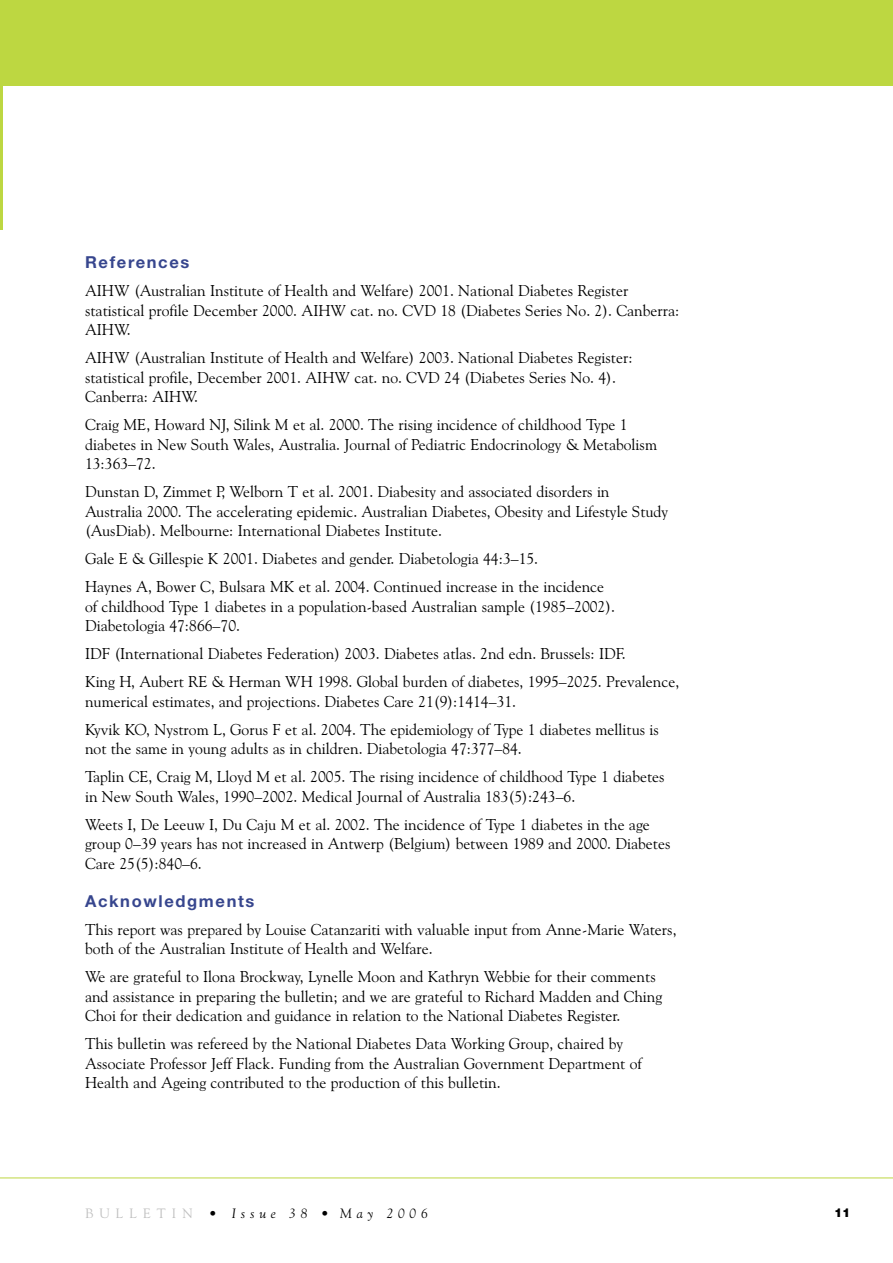
<style>
.page{position:relative;width:893px;height:1263px;background:#fff}
.page>*{position:absolute;margin:0;border:0;box-sizing:border-box;transform-origin:0 0}
.Heading_A{font:700 16.5px "Helvetica Neue LT";letter-spacing:.1em;color:#37468e}
.Text{font:15.75px/19.5px "Goudy Old Style BT";color:#000}
.t1{font:italic 13.5px "Goudy";letter-spacing:.35em;color:#000}
.t2{font:900 12px "Helvetica";color:#000}
.s1{font-style:normal;color:#c0c0c0}
.s2{font-style:normal}
</style>
<div class="page">
<hr style="left:0;top:9px;width:3px;height:221px;background:#bdd741">
<div style="left:0;top:0;width:893px;height:85px;background:#bdd741"></div>
<hr style="left:0;top:1177px;width:893px;height:1px;background:#bdd741">
<p class="Heading_A" style="left:85px;top:252px;width:106px">References</p>
<p class="Text" style="left:85px;top:281px;width:596px">AIHW (Australian Institute of Health and Welfare) 2001. National Diabetes Register statistical profile December 2000. AIHW cat. no. CVD 18 (Diabetes Series No. 2). Canberra:<br>AIHW.</p>
<p class="Text" style="left:85px;top:348px;width:549px">AIHW (Australian Institute of Health and Welfare) 2003. National Diabetes Register: statistical profile, December 2001. AIHW cat. no. CVD 24 (Diabetes Series No. 4).<br>Canberra: AIHW.</p>
<p class="Text" style="left:85px;top:415px;width:573px">Craig ME, Howard NJ, Silink M et al. 2000. The rising incidence of childhood Type 1 diabetes in New South Wales, Australia. Journal of Pediatric Endocrinology &amp; Metabolism<br>13:363–72.</p>
<p class="Text" style="left:85px;top:482px;width:585px">Dunstan D, Zimmet P, Welborn T et al. 2001. Diabesity and associated disorders in<br>Australia 2000. The accelerating epidemic. Australian Diabetes, Obesity and Lifestyle Study (AusDiab). Melbourne: International Diabetes Institute.</p>
<p class="Text" style="left:85px;top:549px;width:455px">Gale E &amp; Gillespie K 2001. Diabetes and gender. Diabetologia 44:3–15.</p>
<p class="Text" style="left:85px;top:577px;width:532px">Haynes A, Bower C, Bulsara MK et al. 2004. Continued increase in the incidence of childhood Type 1 diabetes in a population-based Australian sample (1985–2002).<br>Diabetologia 47:866–70.</p>
<p class="Text" style="left:85px;top:644px;width:542px">IDF (International Diabetes Federation) 2003. Diabetes atlas. 2nd edn. Brussels: IDF.</p>
<p class="Text" style="left:85px;top:672px;width:596px">King H, Aubert RE &amp; Herman WH 1998. Global burden of diabetes, 1995–2025. Prevalence, numerical estimates, and projections. Diabetes Care 21(9):1414–31.</p>
<p class="Text" style="left:85px;top:719px;width:575px">Kyvik KO, Nystrom L, Gorus F et al. 2004. The epidemiology of Type 1 diabetes mellitus is not the same in young adults as in children. Diabetologia 47:377–84.</p>
<p class="Text" style="left:85px;top:767px;width:581px">Taplin CE, Craig M, Lloyd M et al. 2005. The rising incidence of childhood Type 1 diabetes in New South Wales, 1990–2002. Medical Journal of Australia 183(5):243–6.</p>
<p class="Text" style="left:85px;top:814px;width:587px">Weets I, De Leeuw I, Du Caju M et al. 2002. The incidence of Type 1 diabetes in the age group 0–39 years has not increased in Antwerp (Belgium) between 1989 and 2000. Diabetes<br>Care 25(5):840–6.</p>
<p class="Heading_A" style="left:85px;top:890px;width:171px">Acknowledgments</p>
<p class="Text" style="left:85px;top:919px;width:593px">This report was prepared by Louise Catanzariti with valuable input from Anne-Marie Waters, both of the Australian Institute of Health and Welfare.</p>
<p class="Text" style="left:85px;top:967px;width:579px">We are grateful to Ilona Brockway, Lynelle Moon and Kathryn Webbie for their comments and assistance in preparing the bulletin; and we are grateful to Richard Madden and Ching<br>Choi for their dedication and guidance in relation to the National Diabetes Register.</p>
<p class="Text" style="left:85px;top:1034px;width:558px">This bulletin was refereed by the National Diabetes Data Working Group, chaired by<br>Associate Professor Jeff Flack. Funding from the Australian Government Department of<br>Health and Ageing contributed to the production of this bulletin.</p>
<p class="t1" style="left:85px;top:1205px;width:344px"><span class="s1">BULLETIN</span> <span class="s2">•</span> Issue 38 <span class="s2">•</span> May 2006</p>
<p class="t2" style="left:834px;top:1205px;width:18px">11</p>
</div>
